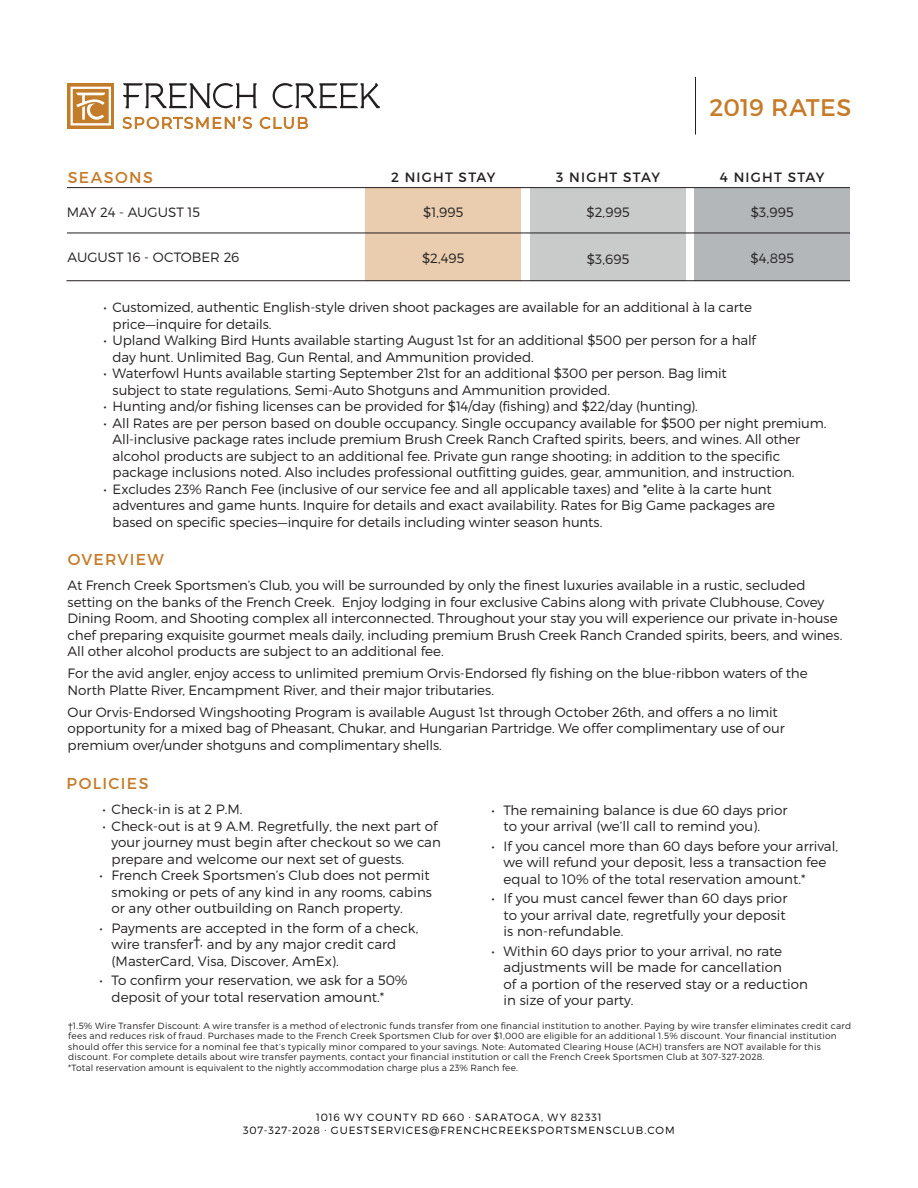
<style>
.page{position:relative;width:918px;height:1188px;background:#fff}
.page>*{position:absolute;margin:0;border:0;box-sizing:border-box;transform-origin:0 0}
.t1{font:24px "Montserrat";letter-spacing:-.005em;color:#c57b28}
.t2{font:15.75px "Montserrat";letter-spacing:.085em;color:#c57b28}
.t3{font:300 13.5px/16.5px "Montserrat";letter-spacing:-.005em;color:#231f20}
.t4{font:13.5px "Montserrat";letter-spacing:.09em;color:#231f20}
.t5{font:300 10.5px "Montserrat";letter-spacing:.085em;color:#000}
.t6{font:300 9px/10.5px "Montserrat";letter-spacing:.025em;color:#231f20}
</style>
<div class="page">
<svg style="left:123px;top:116px;width:129px;height:13px"></svg>
<svg style="left:260px;top:117px;width:48px;height:12px"></svg>
<svg style="left:273px;top:83px;width:107px;height:25px"></svg>
<svg style="left:123px;top:83px;width:134px;height:25px"></svg>
<svg style="left:68px;top:83px;width:46px;height:46px"></svg>
<svg style="left:71px;top:87px;width:40px;height:38px"></svg>
<hr style="left:695px;top:77px;width:1px;height:58px;background:#231f20">
<div style="left:366px;top:188px;width:155px;height:93px;background:#e9cdae"></div>
<div style="left:530px;top:188px;width:156px;height:93px;background:#c9cbcb"></div>
<div style="left:695px;top:188px;width:155px;height:93px;background:#b3b7ba"></div>
<hr style="left:67px;top:233px;width:783px;height:1px;background:#231f20">
<hr style="left:66px;top:280px;width:784px;height:1px;background:#231f20">
<hr style="left:67px;top:187px;width:783px;height:1px;background:#231f20">
<p class="t1" style="left:710px;top:93px;width:143px">2019 RATES</p>
<p class="t2" style="left:68px;top:168px;width:87px">SEASONS</p>
<p class="t4" style="left:391px;top:169px;width:106px">2 NIGHT STAY</p>
<p class="t4" style="left:556px;top:169px;width:105px">3 NIGHT STAY</p>
<p class="t4" style="left:720px;top:169px;width:106px">4 NIGHT STAY</p>
<p class="t3" style="left:67px;top:203px;width:135px">MAY 24 - AUGUST 15</p>
<p class="t3" style="left:68px;top:249px;width:173px">AUGUST 16 - OCTOBER 26</p>
<p class="t3" style="left:423px;top:204px;width:42px">$1,995</p>
<p class="t3" style="left:587px;top:203px;width:45px">$2,995</p>
<p class="t3" style="left:751px;top:204px;width:44px">$3,995</p>
<p class="t3" style="left:422px;top:250px;width:44px">$2,495</p>
<p class="t3" style="left:587px;top:250px;width:44px">$3,695</p>
<p class="t3" style="left:751px;top:250px;width:45px">$4,895</p>
<p class="t3" style="left:113px;top:299px;width:641px;text-indent:-9px">• Customized, authentic English-style driven shoot packages are available for an additional à la carte price—inquire for details.</p>
<p class="t3" style="left:113px;top:332px;width:645px;text-indent:-9px">• Upland Walking Bird Hunts available starting August 1st for an additional $500 per person for a half day hunt. Unlimited Bag, Gun Rental, and Ammunition provided.</p>
<p class="t3" style="left:113px;top:365px;width:616px;text-indent:-9px">• Waterfowl Hunts available starting September 21st for an additional $300 per person. Bag limit subject to state regulations, Semi-Auto Shotguns and Ammunition provided.</p>
<p class="t3" style="left:104px;top:398px;width:596px">• Hunting and/or fishing licenses can be provided for $14/day (fishing) and $22/day (hunting).</p>
<p class="t3" style="left:113px;top:414px;width:715px;text-indent:-9px">• All Rates are per person based on double occupancy. Single occupancy available for $500 per night premium.<br>All-inclusive package rates include premium Brush Creek Ranch Crafted spirits, beers, and wines. All other alcohol products are subject to an additional fee. Private gun range shooting; in addition to the specific package inclusions noted. Also includes professional outfitting guides, gear, ammunition, and instruction.</p>
<p class="t3" style="left:113px;top:480px;width:664px;text-indent:-9px">• Excludes 23% Ranch Fee (inclusive of our service fee and all applicable taxes) and *elite à la carte hunt adventures and game hunts. Inquire for details and exact availability. Rates for Big Game packages are based on specific species—inquire for details including winter season hunts.</p>
<p class="t2" style="left:68px;top:550px;width:98px">OVERVIEW</p>
<p class="t3" style="left:68px;top:577px;width:776px">At French Creek Sportsmen’s Club, you will be surrounded by only the finest luxuries available in a rustic, secluded setting on the banks of the French Creek. Enjoy lodging in four exclusive Cabins along with private Clubhouse, Covey Dining Room, and Shooting complex all interconnected. Throughout your stay you will experience our private in-house chef preparing exquisite gourmet meals daily, including premium Brush Creek Ranch Cranded spirits, beers, and wines.<br>All other alcohol products are subject to an additional fee.</p>
<p class="t3" style="left:68px;top:665px;width:742px">For the avid angler, enjoy access to unlimited premium Orvis-Endorsed fly fishing on the blue-ribbon waters of the<br>North Platte River, Encampment River, and their major tributaries.</p>
<p class="t3" style="left:68px;top:703px;width:719px">Our Orvis-Endorsed Wingshooting Program is available August 1st through October 26th, and offers a no limit opportunity for a mixed bag of Pheasant, Chukar, and Hungarian Partridge. We offer complimentary use of our premium over/under shotguns and complimentary shells.</p>
<p class="t2" style="left:67px;top:774px;width:83px">POLICIES</p>
<p class="t3" style="left:103px;top:801px;width:141px">• Check-in is at 2 P.M.</p>
<p class="t3" style="left:112px;top:818px;width:331px;text-indent:-9px">• Check-out is at 9 A.M. Regretfully, the next part of your journey must begin after checkout so we can prepare and welcome our next set of guests.</p>
<p class="t3" style="left:112px;top:867px;width:322px;text-indent:-12px">• French Creek Sportsmen’s Club does not permit smoking or pets of any kind in any rooms, cabins or any other outbuilding on Ranch property.</p>
<p class="t3" style="left:112px;top:920px;width:308px;text-indent:-12px">• Payments are accepted in the form of a check, wire transfer†, and by any major credit card (MasterCard, Visa, Discover, AmEx).</p>
<p class="t3" style="left:112px;top:972px;width:298px;text-indent:-12px">• To confirm your reservation, we ask for a 50% deposit of your total reservation amount.*</p>
<p class="t3" style="left:504px;top:801px;width:285px;text-indent:-12px">• The remaining balance is due 60 days prior to your arrival (we’ll call to remind you).</p>
<p class="t3" style="left:504px;top:837px;width:336px;text-indent:-12px">• If you cancel more than 60 days before your arrival, we will refund your deposit, less a transaction fee equal to 10% of the total reservation amount.*</p>
<p class="t3" style="left:504px;top:890px;width:285px;text-indent:-12px">• If you must cancel fewer than 60 days prior to your arrival date, regretfully your deposit is non-refundable.</p>
<p class="t3" style="left:504px;top:942px;width:306px;text-indent:-12px">• Within 60 days prior to your arrival, no rate adjustments will be made for cancellation<br>of a portion of the reserved stay or a reduction in size of your party.</p>
<p class="t6" style="left:68px;top:1020px;width:784px">†1.5% Wire Transfer Discount: A wire transfer is a method of electronic funds transfer from one financial institution to another. Paying by wire transfer eliminates credit card fees and reduces risk of fraud. Purchases made to the French Creek Sportsmen Club for over $1,000 are eligible for an additional 1.5% discount. Your financial institution should offer this service for a nominal fee that’s typically minor compared to your savings. Note: Automated Clearing House (ACH) transfers are NOT available for this discount. For complete details about wire transfer payments, contact your financial institution or call the French Creek Sportsmen Club at 307-327-2028.<br>*Total reservation amount is equivalent to the nightly accommodation charge plus a 23% Ranch fee.</p>
<p class="t5" style="left:316px;top:1110px;width:287px">1016 WY COUNTY RD 660 . SARATOGA, WY 82331</p>
<p class="t5" style="left:243px;top:1124px;width:433px">307-327-2028 . GUESTSERVICES@FRENCHCREEKSPORTSMENSCLUB.COM</p>
</div>
